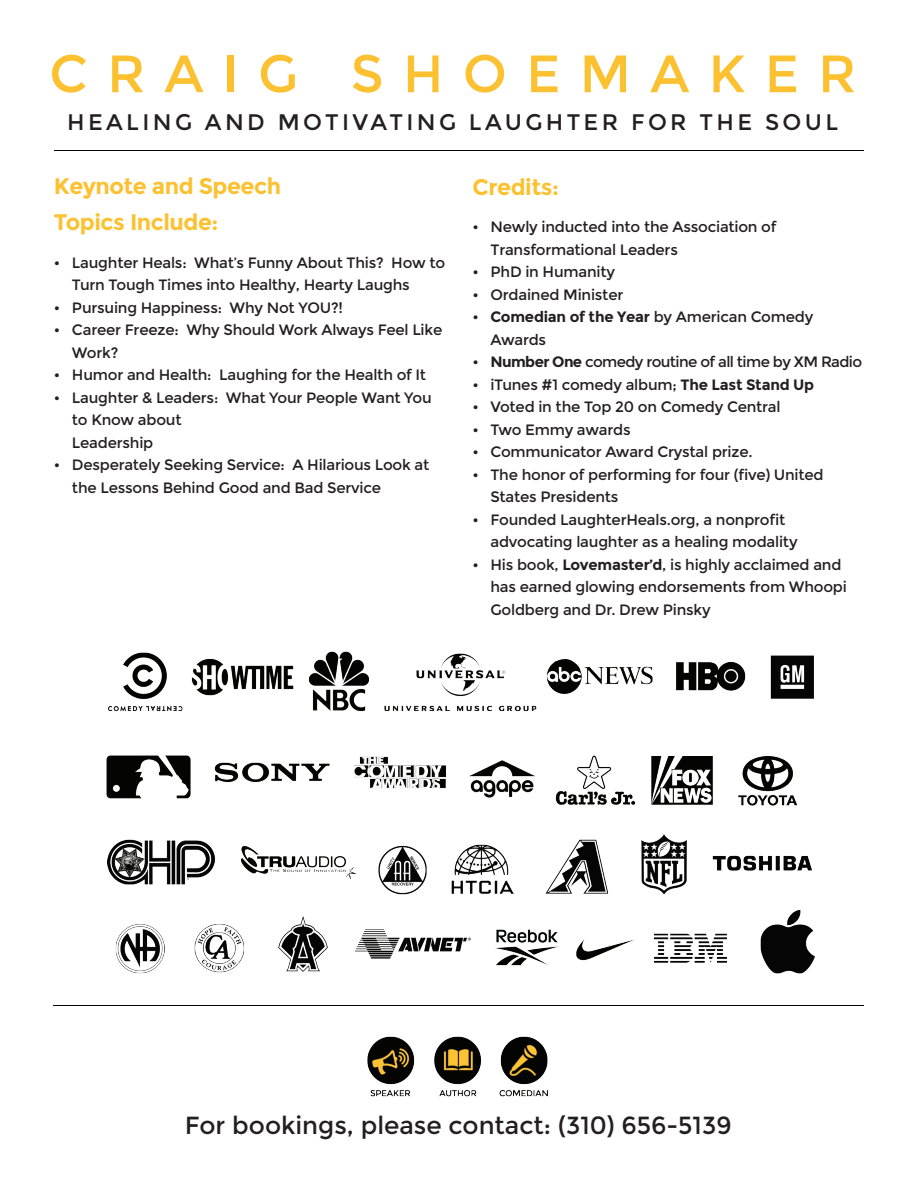
<style>
.page{position:relative;width:918px;height:1188px;background:#fff}
.page>*{position:absolute;margin:0;border:0;box-sizing:border-box;transform-origin:0 0}
.t1{font:52.5px "Montserrat";letter-spacing:.365em;color:#fcc131}
.t2{font:24.75px "Montserrat";color:#231f20}
.t3{font:700 22.5px/36px "Montserrat";letter-spacing:-.02em;color:#fcc131}
.t4{font:22.5px "Montserrat";letter-spacing:.15em;color:#231f20}
.t5{font:15px/22.5px "Montserrat";letter-spacing:-.015em;color:#231f20}
.t6{font:15px "Montserrat";letter-spacing:-.04em;color:#231f20}
.s1{font-weight:700}
</style>
<div class="page">
<hr style="left:54px;top:150px;width:810px;height:1px;background:#040503">
<hr style="left:54px;top:1005px;width:810px;height:1px;background:#040503">
<img style="left:367px;top:1036px;width:181px;height:61px">
<img style="left:106px;top:651px;width:709px;height:323px">
<h1 class="t1" style="left:49px;top:43px;width:808px">CRAIG SHOEMAKER</h1>
<h3 class="t4" style="left:67px;top:109px;width:772px">HEALING AND MOTIVATING LAUGHTER FOR THE SOUL</h3>
<h3 class="t3" style="left:54px;top:169px;width:229px">Keynote and Speech<br>Topics Include:</h3>
<p class="t5" style="left:72px;top:251px;width:375px;text-indent:-18px">• Laughter Heals: What’s Funny About This? How to<br>Turn Tough Times into Healthy, Hearty Laughs</p>
<p class="t5" style="left:54px;top:296px;width:290px">• Pursuing Happiness: Why Not YOU?!</p>
<p class="t5" style="left:72px;top:319px;width:372px;text-indent:-18px">• Career Freeze: Why Should Work Always Feel Like<br>Work?</p>
<p class="t5" style="left:54px;top:364px;width:374px">• Humor and Health: Laughing for the Health of It</p>
<p class="t5" style="left:72px;top:386px;width:361px;text-indent:-18px">• Laughter &amp; Leaders: What Your People Want You to Know about<br>Leadership</p>
<p class="t5" style="left:72px;top:454px;width:359px;text-indent:-18px">• Desperately Seeking Service: A Hilarious Look at the Lessons Behind Good and Bad Service</p>
<h3 class="t3" style="left:472px;top:169px;width:88px">Credits:</h3>
<p class="t5" style="left:491px;top:216px;width:288px;text-indent:-18px">• Newly inducted into the Association of<br>Transformational Leaders</p>
<p class="t5" style="left:472px;top:261px;width:144px">• PhD in Humanity</p>
<p class="t5" style="left:472px;top:283px;width:152px">• Ordained Minister</p>
<p class="t5" style="left:491px;top:306px;width:324px;text-indent:-18px">• <span class="s1">Comedian of the Year</span> by American Comedy<br>Awards</p>
<p class="t6" style="left:472px;top:353px;width:391px">• <span class="s1">Number One</span> comedy routine of all time by XM Radio</p>
<p class="t5" style="left:472px;top:373px;width:343px">• iTunes #1 comedy album; <span class="s1">The Last Stand Up</span></p>
<p class="t5" style="left:472px;top:396px;width:310px">• Voted in the Top 20 on Comedy Central</p>
<p class="t5" style="left:472px;top:418px;width:160px">• Two Emmy awards</p>
<p class="t5" style="left:472px;top:441px;width:282px">• Communicator Award Crystal prize.</p>
<p class="t5" style="left:491px;top:463px;width:335px;text-indent:-18px">• The honor of performing for four (five) United<br>States Presidents</p>
<p class="t5" style="left:491px;top:508px;width:309px;text-indent:-18px">• Founded LaughterHeals.org, a nonprofit advocating laughter as a healing modality</p>
<p class="t5" style="left:491px;top:553px;width:358px;text-indent:-18px">• His book, <span class="s1">Lovemaster’d</span>, is highly acclaimed and has earned glowing endorsements from Whoopi<br>Goldberg and Dr. Drew Pinsky</p>
<h2 class="t2" style="left:185px;top:1110px;width:548px">For bookings, please contact: (310) 656-5139</h2>
</div>
